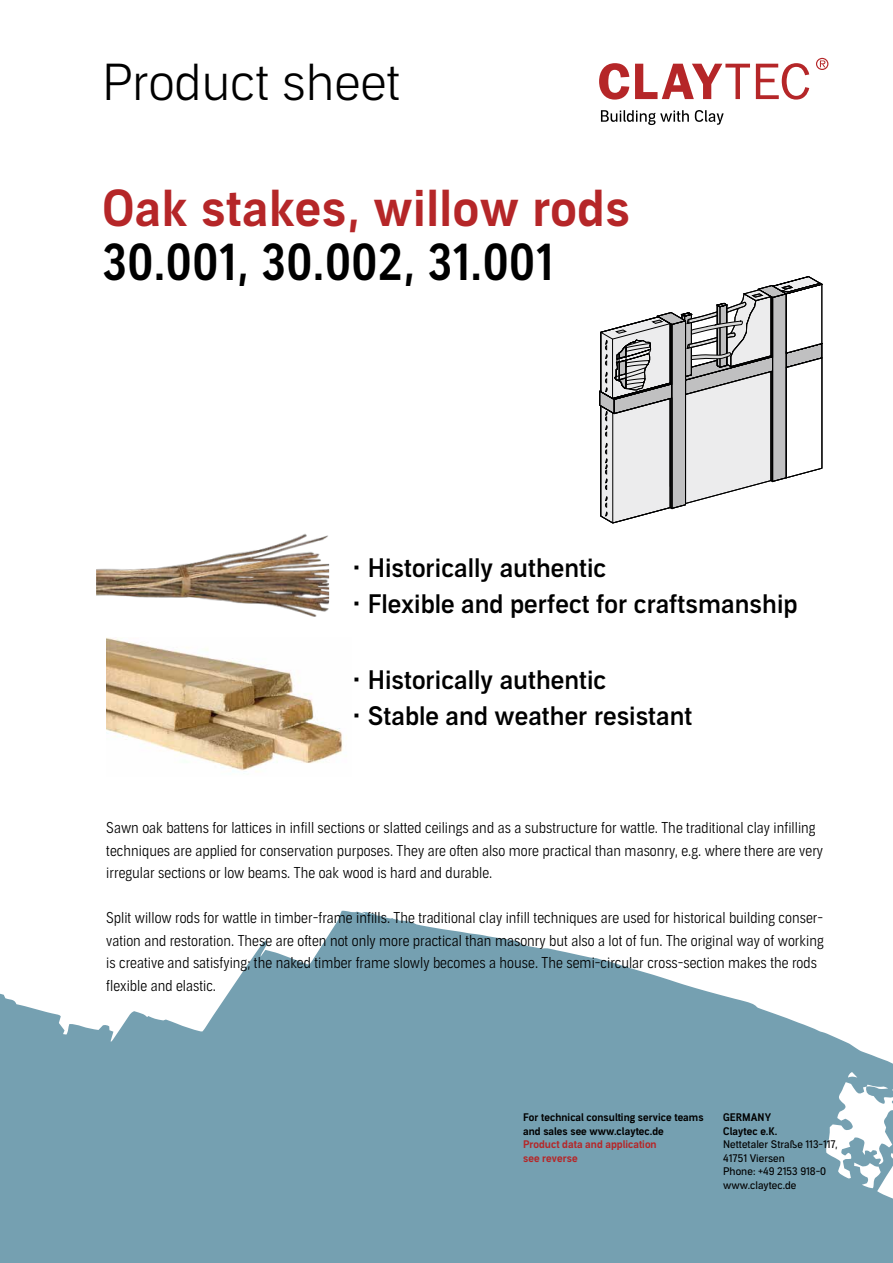
<style>
.page{position:relative;width:893px;height:1263px;background:#fff}
.page>*{position:absolute;margin:0;border:0;box-sizing:border-box;transform-origin:0 0}
.t1{font:49.5px "Aago Sm";letter-spacing:.01em;color:#b52628}
.t2{font:49.5px "Aago Condensed Sm";letter-spacing:.01em;color:#000}
.t3{font:300 49.5px "Aago";color:#000}
.t4{font:500 25.5px "Aago";color:#000}
.t5{font:300 15px/22.5px "Aago Condensed";color:#000}
.t6{font:10.5px/13.5px "Aago Sm";color:#000}
.t7{font:10.5px/13.5px "Aago";color:#000}
.t8{font:10.5px/13.5px "Aago Sm";color:#b52628}
</style>
<div class="page">
<svg style="left:0;top:910px;width:893px;height:353px;fill:#75a0b1"></svg>
<img style="left:106px;top:644px;width:237px;height:128px">
<img style="left:96px;top:534px;width:233px;height:110px">
<svg style="left:599px;top:276px;width:224px;height:247px"></svg>
<svg style="left:599px;top:63px;width:30px;height:37px"></svg>
<svg style="left:635px;top:64px;width:115px;height:35px"></svg>
<svg style="left:756px;top:63px;width:53px;height:37px"></svg>
<svg style="left:816px;top:58px;width:12px;height:12px"></svg>
<svg style="left:601px;top:110px;width:88px;height:15px"></svg>
<svg style="left:695px;top:110px;width:29px;height:15px"></svg>
<h1 class="t3" style="left:102px;top:54px;width:300px">Product sheet</h1>
<h1 class="t1" style="left:102px;top:179px;width:529px">Oak stakes, willow rods</h1>
<h1 class="t2" style="left:102px;top:234px;width:452px">30.001, 30.002, 31.001</h1>
<h2 class="t4" style="left:353px;top:553px;width:255px">• Historically authentic</h2>
<h2 class="t4" style="left:353px;top:589px;width:446px">• Flexible and perfect for craftsmanship</h2>
<h2 class="t4" style="left:353px;top:665px;width:255px">• Historically authentic</h2>
<h2 class="t4" style="left:353px;top:701px;width:341px">• Stable and weather resistant</h2>
<p class="t5" style="left:106px;top:817px;width:718px">Sawn oak battens for lattices in infill sections or slatted ceilings and as a substructure for wattle. The traditional clay infilling techniques are applied for conservation purposes. They are often also more practical than masonry, e.g. where there are very irregular sections or low beams. The oak wood is hard and durable.</p>
<p class="t5" style="left:106px;top:907px;width:719px">Split willow rods for wattle in timber-frame infills. The traditional clay infill techniques are used for historical building conser&shy;vation and restoration. These are often not only more practical than masonry but also a lot of fun. The original way of working is creative and satisfying; the naked timber frame slowly becomes a house. The semi-circular cross-section makes the rods flexible and elastic.</p>
<p class="t6" style="left:523px;top:1111px;width:182px">For technical consulting service teams and sales see www.claytec.de</p>
<p class="t8" style="left:523px;top:1138px;width:135px">Product data and application see reverse</p>
<p class="t6" style="left:723px;top:1111px;width:56px">GERMANY<br>Claytec e.K.</p>
<p class="t7" style="left:723px;top:1138px;width:116px">Nettetaler Straße 113-117,<br>41751 Viersen<br>Phone: +49 2153 918-0 www.claytec.de</p>
</div>
